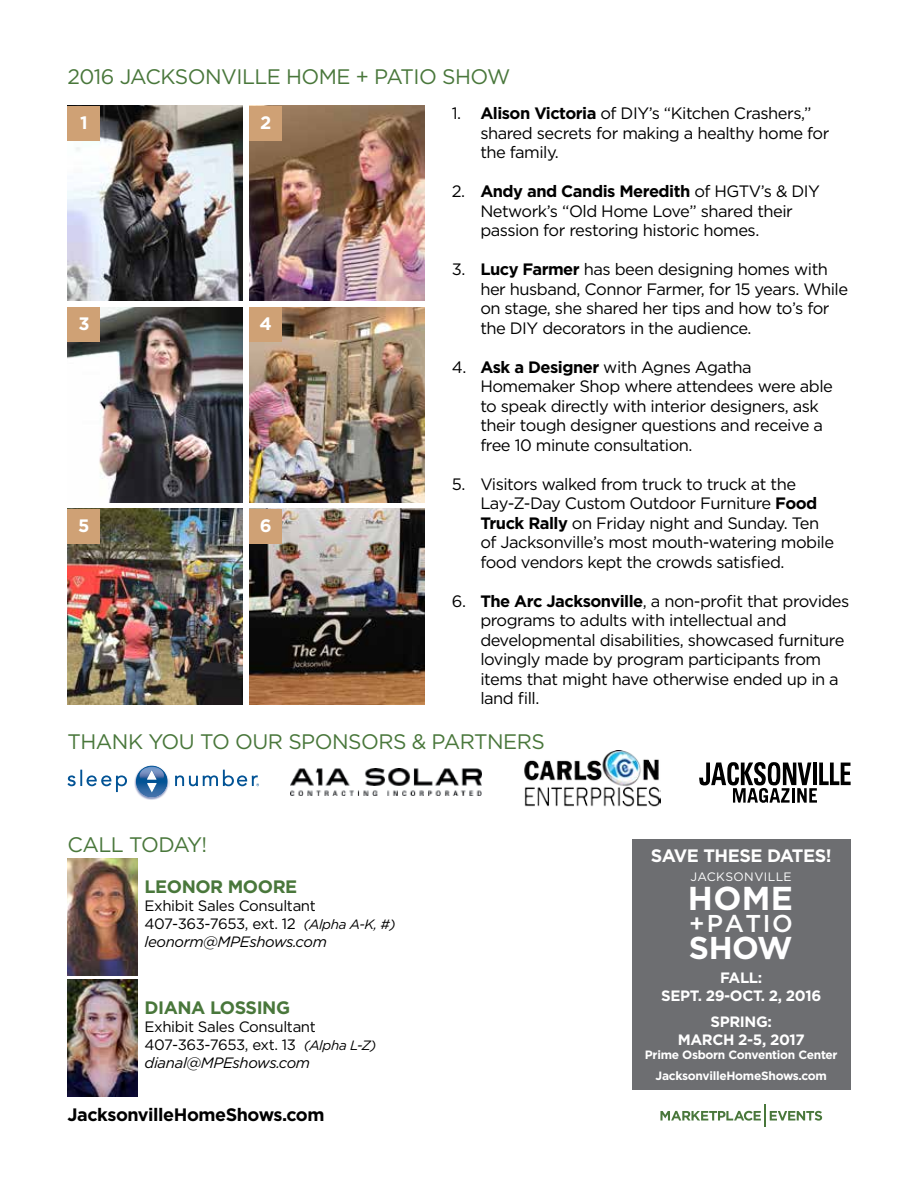
<style>
.page{position:relative;width:918px;height:1188px;background:#fff}
.page>*{position:absolute;margin:0;border:0;box-sizing:border-box;transform-origin:0 0}
.t1{font:700 33px "Gotham";color:#fff}
.t2{font:700 31.65px "Gotham";color:#fff}
.t3{font:500 24.3px "Gotham";letter-spacing:.065em;color:#fff}
.t4{font:21px "Gotham";letter-spacing:-.025em;color:#49773b}
.t5{font:700 18px "Gotham";letter-spacing:-.025em;color:#000}
.t6{font:700 18px "Gotham";letter-spacing:-.025em;color:#49773b}
.t7{font:700 18px "Gotham";letter-spacing:-.025em;color:#fff}
.t8{font:16.5px/19.5px "Gotham";letter-spacing:-.03em;color:#000}
.t9{font:15px/18px "Gotham";letter-spacing:-.025em;color:#000}
.t10{font:700 15px/18px "Gotham";letter-spacing:-.025em;color:#fff;text-align:center}
.t11{font:12.15px "Gotham";letter-spacing:.03em;color:#fff}
.t12{font:700 12px/21px "Gotham";letter-spacing:-.025em;color:#fff;text-align:center}
.s1{font-weight:700}
.s2{font-style:italic;font-size:13.5px}
.s3{font-style:italic}
</style>
<div class="page">
<div style="left:632px;top:839px;width:218px;height:251px;background:#6d6e71"></div>
<svg style="left:660px;top:1111px;width:101px;height:10px"></svg>
<svg style="left:770px;top:1111px;width:52px;height:10px"></svg>
<hr style="left:764px;top:1104px;width:2px;height:23px;background:#49773b">
<img style="left:67px;top:980px;width:71px;height:116px">
<img style="left:67px;top:859px;width:71px;height:116px">
<img style="left:68px;top:106px;width:175px;height:195px">
<img style="left:249px;top:106px;width:175px;height:195px">
<img style="left:68px;top:307px;width:175px;height:196px">
<img style="left:68px;top:509px;width:175px;height:195px">
<img style="left:249px;top:307px;width:175px;height:196px">
<img style="left:249px;top:509px;width:175px;height:195px">
<div style="left:68px;top:106px;width:32px;height:35px;background:#cfa175"></div>
<div style="left:68px;top:307px;width:32px;height:35px;background:#cfa175"></div>
<div style="left:68px;top:509px;width:32px;height:35px;background:#cfa175"></div>
<div style="left:249px;top:106px;width:33px;height:35px;background:#cfa175"></div>
<div style="left:249px;top:307px;width:33px;height:35px;background:#cfa175"></div>
<div style="left:249px;top:509px;width:33px;height:35px;background:#cfa175"></div>
<img style="left:142px;top:765px;width:19px;height:35px">
<svg style="left:68px;top:766px;width:191px;height:31px"></svg>
<svg style="left:699px;top:762px;width:152px;height:41px"></svg>
<img style="left:290px;top:769px;width:192px;height:27px">
<img style="left:524px;top:750px;width:136px;height:57px">
<p class="t4" style="left:68px;top:63px;width:444px">2016 JACKSONVILLE HOME + PATIO SHOW</p>
<p class="t7" style="left:80px;top:110px;width:9px">1</p>
<p class="t7" style="left:260px;top:110px;width:13px">2</p>
<p class="t7" style="left:78px;top:312px;width:13px">3</p>
<p class="t7" style="left:260px;top:312px;width:14px">4</p>
<p class="t7" style="left:78px;top:514px;width:13px">5</p>
<p class="t7" style="left:260px;top:514px;width:13px">6</p>
<p class="t8" style="left:480px;top:103px;width:351px;text-indent:-28px">1. <span class="s1">Alison Victoria</span> of DIY’s “Kitchen Crashers,” shared secrets for making a healthy home for the family.</p>
<p class="t8" style="left:480px;top:181px;width:341px;text-indent:-28px">2. <span class="s1">Andy and Candis Meredith</span> of HGTV’s &amp; DIY<br>Network’s “Old Home Love” shared their passion for restoring historic homes.</p>
<p class="t8" style="left:480px;top:259px;width:369px;text-indent:-28px">3. <span class="s1">Lucy Farmer</span> has been designing homes with her husband, Connor Farmer, for 15 years. While on stage, she shared her tips and how to’s for the DIY decorators in the audience.</p>
<p class="t8" style="left:480px;top:357px;width:354px;text-indent:-28px">4. <span class="s1">Ask a Designer</span> with Agnes Agatha Homemaker Shop where attendees were able to speak directly with interior designers, ask their tough designer questions and receive a free 10 minute consultation.</p>
<p class="t8" style="left:480px;top:474px;width:355px;text-indent:-28px">5. Visitors walked from truck to truck at the Lay-Z-Day Custom Outdoor Furniture <span class="s1">Food Truck Rally</span> on Friday night and Sunday. Ten of Jacksonville’s most mouth-watering mobile food vendors kept the crowds satisfied.</p>
<p class="t8" style="left:480px;top:591px;width:371px;text-indent:-28px">6. <span class="s1">The Arc Jacksonville</span>, a non-profit that provides programs to adults with intellectual and developmental disabilities, showcased furniture lovingly made by program participants from items that might have otherwise ended up in a land fill.</p>
<p class="t4" style="left:68px;top:728px;width:479px">THANK YOU TO OUR SPONSORS &amp; PARTNERS</p>
<p class="t4" style="left:68px;top:831px;width:141px">CALL TODAY!</p>
<p class="t6" style="left:145px;top:874px;width:154px">LEONOR MOORE</p>
<p class="t9" style="left:145px;top:896px;width:253px">Exhibit Sales Consultant<br>407-363-7653, ext. 12 <span class="s2">(Alpha A-K, #) </span><span class="s3">leonorm@MPEshows.com</span></p>
<p class="t6" style="left:145px;top:996px;width:147px">DIANA LOSSING</p>
<p class="t9" style="left:145px;top:1017px;width:233px">Exhibit Sales Consultant<br>407-363-7653, ext. 13 <span class="s2">(Alpha L-Z) </span><span class="s3">dianal@MPEshows.com</span></p>
<p class="t5" style="left:68px;top:1103px;width:259px">JacksonvilleHomeShows.com</p>
<p class="t7" style="left:651px;top:844px;width:182px">SAVE THESE DATES!</p>
<p class="t11" style="left:691px;top:870px;width:103px">JACKSONVILLE</p>
<h1 class="t1" style="left:688px;top:879px;width:107px">HOME</h1>
<h3 class="t3" style="left:689px;top:910px;width:105px">+PATIO</h3>
<h2 class="t2" style="left:689px;top:930px;width:105px">SHOW</h2>
<p class="t10" style="left:661px;top:969px;width:162px">FALL:<br>SEPT. 29-OCT. 2, 2016</p>
<p class="t10" style="left:678px;top:1013px;width:128px">SPRING:<br>MARCH 2-5, 2017</p>
<p class="t12" style="left:645px;top:1045px;width:194px">Prime Osborn Convention Center<br>JacksonvilleHomeShows.com</p>
</div>
